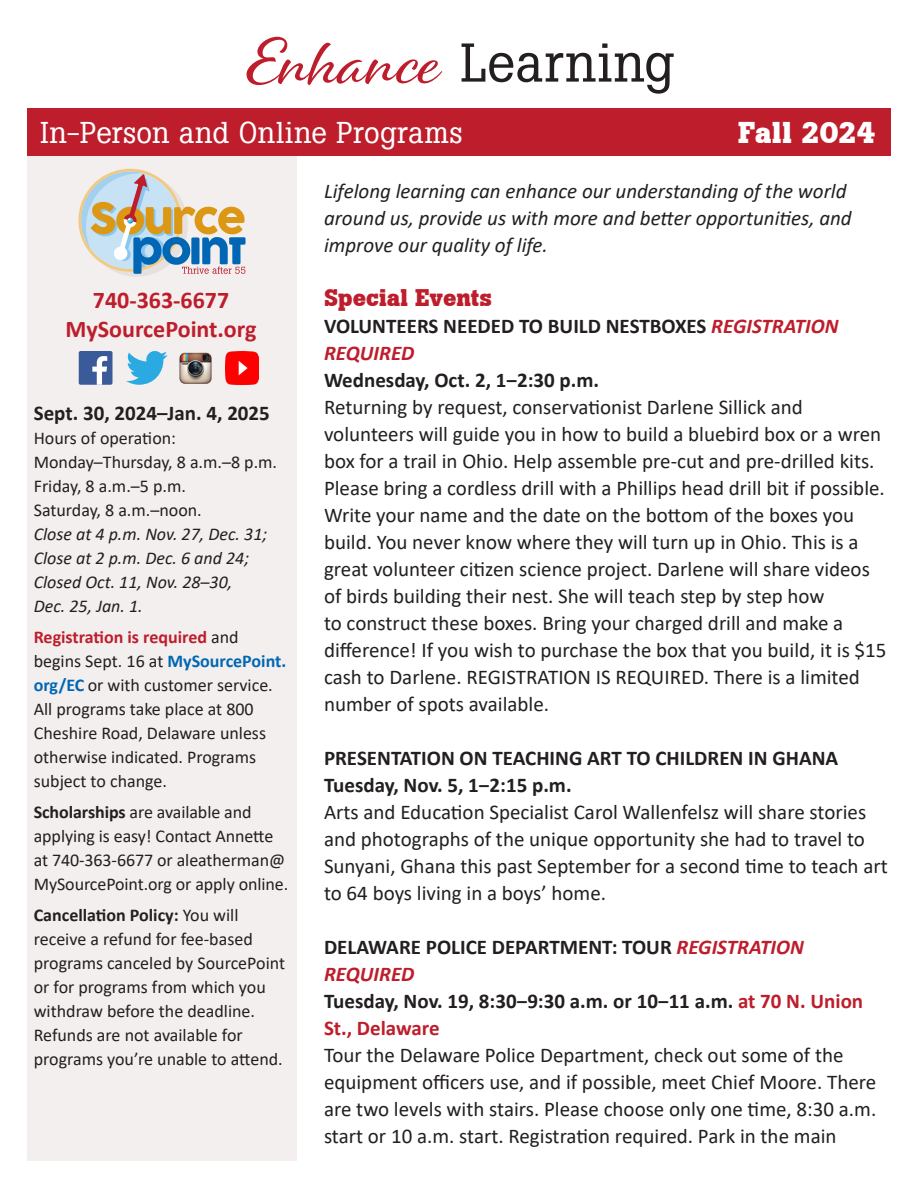
<style>
.page{position:relative;width:918px;height:1188px;background:#fff}
.page>*{position:absolute;margin:0;border:0;box-sizing:border-box;transform-origin:0 0}
.t1{font:69px "Alisha";color:#be1d2c}
.t2{font:54px "Boton";letter-spacing:.02em;color:#231f20}
.t3{font:30px "Boton";letter-spacing:.015em;color:#fff}
.t4{font:700 30px "Boton";letter-spacing:-.005em;color:#fff}
.t5{font:700 24px/28.8px "Calibri";color:#be1d2c;text-align:center}
.t6{font:700 24px "Boton";letter-spacing:.01em;color:#be1d2c}
.t7{font:21px/27px "Calibri";color:#231f20}
.t8{font:700 21px/27px "Calibri";color:#231f20}
.t9{font:italic 21px/27px "Calibri";color:#231f20}
.t10{font:18px/24px "Calibri";color:#231f20}
.t11{font:italic 18px/24px "Calibri";color:#231f20}
.s1{font-style:normal}
.s2{font-weight:700;color:#be1d2c}
.s3{font-weight:700;color:#0166b3}
.s4{font-weight:700}
.s5{font-style:italic;color:#be1d2c}
.s6{color:#be1d2c}
</style>
<div class="page">
<div style="left:27px;top:108px;width:270px;height:1053px;background:#f2efee"></div>
<div style="left:27px;top:108px;width:864px;height:47px;background:#be1d2c"></div>
<svg style="left:78px;top:169px;width:168px;height:108px"></svg>
<img style="left:179px;top:352px;width:33px;height:32px">
<div style="left:79px;top:351px;width:33px;height:34px;background:#3b5a9a;border-radius:2px"></div>
<svg style="left:92px;top:356px;width:15px;height:29px"></svg>
<svg style="left:126px;top:351px;width:42px;height:34px"></svg>
<img style="left:225px;top:351px;width:34px;height:34px">
<p class="t1" style="left:244px;top:20px;width:197px">Enhance</p>
<p class="t2" style="left:460px;top:30px;width:215px">Learning</p>
<p class="t3" style="left:40px;top:114px;width:424px">In-Person and Online Programs</p>
<p class="t4" style="left:738px;top:115px;width:139px">Fall 2024</p>
<p class="t5" style="left:66px;top:286px;width:192px">740-363-6677<br>MySourcePoint.org</p>
<p class="t8" style="left:34px;top:400px;width:238px">Sept. 30, 2024–Jan. 4, 2025</p>
<p class="t10" style="left:34px;top:426px;width:245px">Hours of operation:<br>Monday–Thursday, 8 a.m.–8 p.m.</p>
<p class="t10" style="left:34px;top:474px;width:154px">Friday, 8 a.m.–5 p.m.</p>
<p class="t11" style="left:34px;top:498px;width:235px"><span class="s1">Saturday, 8 a.m.–noon.<br></span>Close at 4 p.m. Nov. 27, Dec. 31;<br>Close at 2 p.m. Dec. 6 and 24;<br>Closed Oct. 11, Nov. 28–30,<br>Dec. 25, Jan. 1.</p>
<p class="t10" style="left:34px;top:625px;width:254px"><span class="s2">Registration is required</span> and begins Sept. 16 at <span class="s3">MySourcePoint. org/EC</span> or with customer service.<br>All programs take place at 800<br>Cheshire Road, Delaware unless otherwise indicated. Programs subject to change.</p>
<p class="t10" style="left:34px;top:799px;width:256px"><span class="s4">Scholarships</span> are available and applying is easy! Contact Annette at 740-363-6677 or aleatherman@ MySourcePoint.org or apply online.</p>
<p class="t10" style="left:34px;top:902px;width:253px"><span class="s4">Cancellation Policy:</span> You will receive a refund for fee-based programs canceled by SourcePoint or for programs from which you withdraw before the deadline.<br>Refunds are not available for programs you’re unable to attend.</p>
<p class="t9" style="left:324px;top:177px;width:529px">Lifelong learning can enhance our understanding of the world around us, provide us with more and better opportunities, and improve our quality of life.</p>
<p class="t6" style="left:324px;top:283px;width:169px">Special Events</p>
<p class="t8" style="left:324px;top:312px;width:516px">VOLUNTEERS NEEDED TO BUILD NESTBOXES <span class="s5">REGISTRATION<br>REQUIRED</span></p>
<p class="t8" style="left:324px;top:366px;width:277px">Wednesday, Oct. 2, 1‒2:30 p.m.</p>
<p class="t7" style="left:324px;top:393px;width:564px">Returning by request, conservationist Darlene Sillick and volunteers will guide you in how to build a bluebird box or a wren box for a trail in Ohio. Help assemble pre-cut and pre-drilled kits.<br>Please bring a cordless drill with a Phillips head drill bit if possible.<br>Write your name and the date on the bottom of the boxes you build. You never know where they will turn up in Ohio. This is a great volunteer citizen science project. Darlene will share videos of birds building their nest. She will teach step by step how<br>to construct these boxes. Bring your charged drill and make a difference! If you wish to purchase the box that you build, it is $15 cash to Darlene. REGISTRATION IS REQUIRED. There is a limited number of spots available.</p>
<p class="t8" style="left:324px;top:744px;width:516px">PRESENTATION ON TEACHING ART TO CHILDREN IN GHANA</p>
<p class="t8" style="left:324px;top:771px;width:249px">Tuesday, Nov. 5, 1‒2:15 p.m.</p>
<p class="t7" style="left:324px;top:798px;width:565px">Arts and Education Specialist Carol Wallenfelsz will share stories and photographs of the unique opportunity she had to travel to Sunyani, Ghana this past September for a second time to teach art to 64 boys living in a boys’ home.</p>
<p class="t8" style="left:324px;top:933px;width:481px">DELAWARE POLICE DEPARTMENT: TOUR <span class="s5">REGISTRATION<br>REQUIRED</span></p>
<p class="t8" style="left:324px;top:987px;width:541px">Tuesday, Nov. 19, 8:30‒9:30 a.m. or 10‒11 a.m. <span class="s6">at 70 N. Union<br>St., Delaware</span></p>
<p class="t7" style="left:324px;top:1041px;width:554px">Tour the Delaware Police Department, check out some of the equipment officers use, and if possible, meet Chief Moore. There are two levels with stairs. Please choose only one time, 8:30 a.m. start or 10 a.m. start. Registration required. Park in the main</p>
</div>
